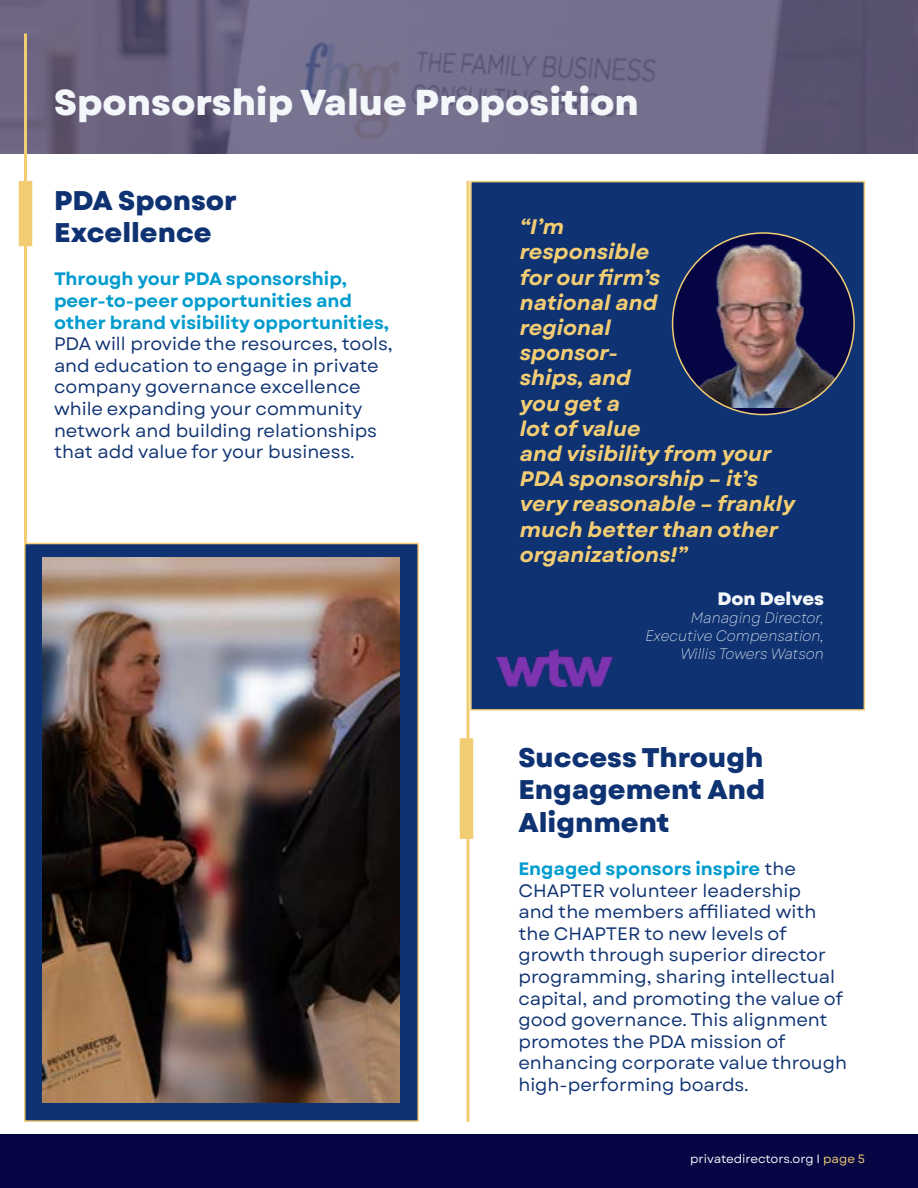
<style>
.page{position:relative;width:918px;height:1188px;background:#fff}
.page>*{position:absolute;margin:0;border:0;box-sizing:border-box;transform-origin:0 0}
.t1{font:800 36px "Garet";color:#f3f7fa}
.t2{font:800 27px/32.4px "Garet";color:#0e3272}
.Body_Blue{font:italic 700 21px/25.2px "Garet";color:#f3cd74}
.Body_Blue-2{font:18px/21.6px "Garet";color:#0e3272}
.Body_Blue-3{font:700 18px "Garet";color:#029cce}
.Body_Blue-4{font:800 18px "Garet";color:#f3f7fa}
.Body_Blue-5{font:italic 300 15px/18px "Garet";color:#f3f7fa;text-align:right;scale:.9 1}
.t3{font:12px "Garet";color:#f3f7fa}
.s1{font-weight:700;color:#029cce}
.s2{color:#f3cd74}
</style>
<div class="page">
<div style="left:0;top:1134px;width:918px;height:54px;background:#060644"></div>
<svg style="left:0;top:0;width:918px;height:153px;background:#6c6683"></svg>
<hr style="left:24px;top:33px;width:3px;height:1089px;background:#f3cd74">
<svg style="left:466px;top:181px;width:4px;height:941px;background:#f5d996"></svg>
<div style="left:19px;top:181px;width:13px;height:65px;background:#f3cd74"></div>
<div style="left:460px;top:738px;width:13px;height:101px;background:#f3cd74"></div>
<div style="left:470px;top:181px;width:395px;height:530px;background:#0e3272;border:2px solid #f3cd74"></div>
<img style="left:675px;top:233px;width:176px;height:175px">
<img style="left:497px;top:649px;width:116px;height:38px">
<div style="left:24px;top:543px;width:395px;height:579px;background:#0e3272;border:2px solid #f3cd74"></div>
<img style="left:42px;top:557px;width:358px;height:546px">
<p class="t1" style="left:54px;top:80px;width:586px">Sponsorship Value Proposition</p>
<p class="t2" style="left:54px;top:185px;width:185px">PDA Sponsor<br>Excellence</p>
<p class="Body_Blue-3" style="left:54px;top:268px;width:294px">Through your PDA sponsorship,</p>
<p class="Body_Blue-2" style="left:54px;top:290px;width:340px"><span class="s1">peer-to-peer opportunities and other brand visibility opportunities, </span>PDA will provide the resources, tools, and education to engage in private company governance excellence while expanding your community network and building relationships that add value for your business.</p>
<p class="Body_Blue" style="left:520px;top:215px;width:277px">“I’m<br>responsible<br>for our firm’s<br>national and<br>regional<br>sponsor-<br>ships, and<br>you get a<br>lot of value<br>and visibility from your<br>PDA sponsorship – it’s very reasonable – frankly much better than other organizations!”</p>
<p class="Body_Blue-4" style="left:717px;top:587px;width:108px">Don Delves</p>
<p class="Body_Blue-5" style="left:691px;top:609px;width:149px">Managing Director,</p>
<p class="Body_Blue-5" style="left:645px;top:627px;width:200px">Executive Compensation,<br>Willis Towers Watson</p>
<p class="t2" style="left:518px;top:742px;width:248px;text-align:justify">Success Through Engagement And Alignment</p>
<p class="Body_Blue-2" style="left:518px;top:859px;width:330px"><span class="s1">Engaged sponsors inspire</span> the<br>CHAPTER volunteer leadership<br>and the members affiliated with the CHAPTER to new levels of growth through superior director programming, sharing intellectual capital, and promoting the value of good governance. This alignment promotes the PDA mission of enhancing corporate value through high-performing boards.</p>
<p class="t3" style="left:690px;top:1151px;width:176px">privatedirectors.org І <span class="s2">page 5</span></p>
</div>
